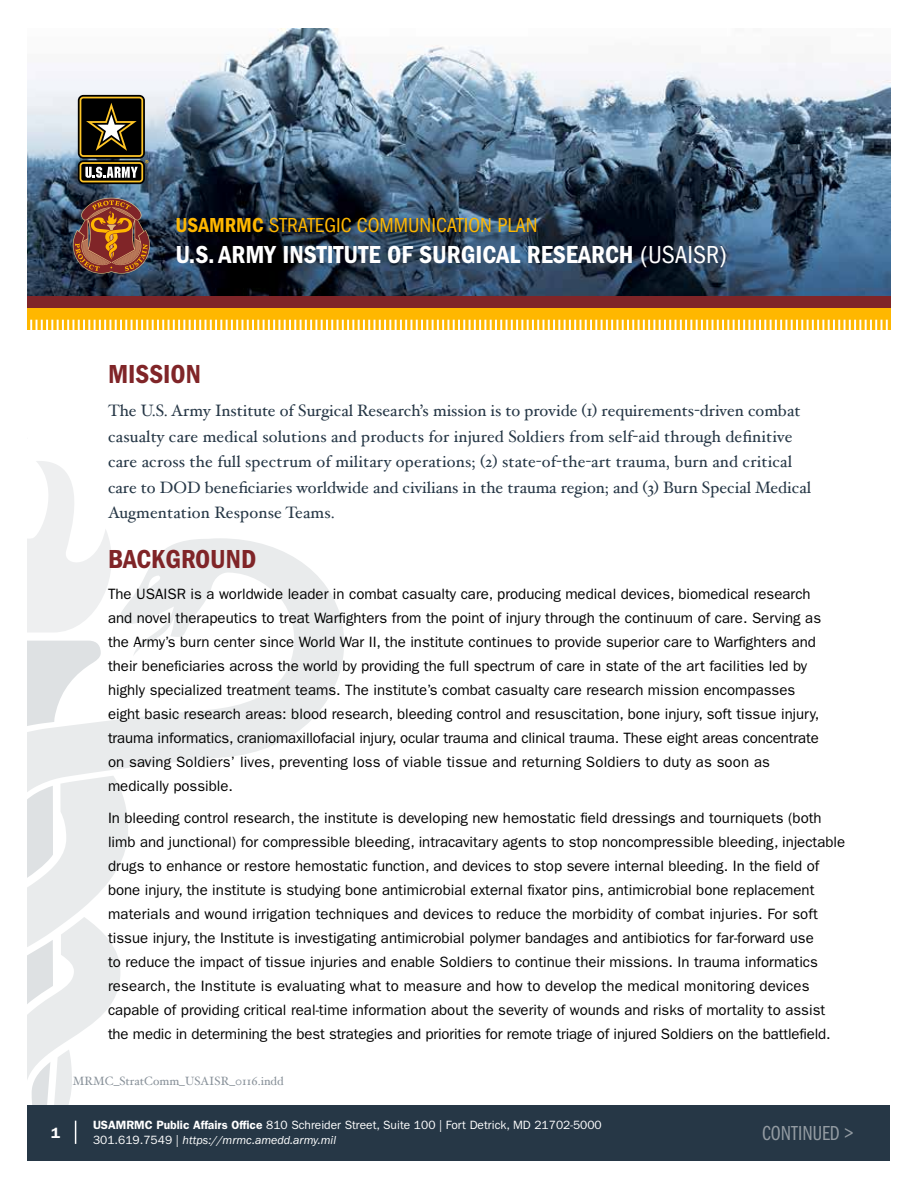
<style>
.page{position:relative;width:918px;height:1188px;background:#fff}
.page>*{position:absolute;margin:0;border:0;box-sizing:border-box;transform-origin:0 0}
.t1{font:27px "ITC Franklin Gothic Std Dm Cd";color:#802528}
.t2{font:25.5px "ITC Franklin Gothic Std Dm Cd";color:#fff}
.t3{font:condensed 21px "ITC Franklin Gothic Std";color:#ffb700}
.t4{font:21px "ITC Franklin Gothic Std Bk Cp";color:#939ba2}
.t5{font:16.5px/25.5px "Hoefler Text";letter-spacing:.01em;color:#263746}
.t6{font:15px/24px "ITC Franklin Gothic Std";color:#000}
.t7{font:600 15px "ITC Franklin Gothic Std";color:#fff}
.t8{font:12px/15px "ITC Franklin Gothic Std";color:#fff}
.t9{font:12px "Hoefler Text";color:#889199}
.s1{font-family:"ITC Franklin Gothic Std Dm Cd";font-stretch:normal}
.s2{font-family:"ITC Franklin Gothic Std";font-stretch:condensed}
.s3{font-weight:600}
.s4{font-style:italic}
</style>
<div class="page">
<svg style="left:34px;top:461px;width:75px;height:77px"></svg>
<svg style="left:28px;top:538px;width:316px;height:238px;fill:#eeeff0"></svg>
<div style="left:28px;top:1105px;width:862px;height:55px;background:#263746"></div>
<img style="left:27px;top:28px;width:864px;height:268px">
<div style="left:27px;top:296px;width:864px;height:12px;background:#802528"></div>
<div style="left:27px;top:308px;width:864px;height:21px;background:#ffb700"></div>
<svg style="left:30px;top:320px;width:858px;height:10px"></svg>
<svg style="left:28px;top:776px;width:100px;height:368px"></svg>
<div style="left:179px;top:220px;width:370px;height:24px;background:#000;opacity:.75"></div>
<svg style="left:73px;top:198px;width:77px;height:76px;background:#874f3a"></svg>
<svg style="left:78px;top:160px;width:67px;height:24px"></svg>
<svg style="left:78px;top:95px;width:67px;height:64px"></svg>
<svg style="left:80px;top:97px;width:68px;height:85px;background:#4c442b"></svg>
<h3 class="t3" style="left:175px;top:214px;width:364px"><span class="s1">USAMRMC</span> STRATEGIC COMMUNICATION PLAN</h3>
<h2 class="t2" style="left:175px;top:240px;width:553px">U.S. ARMY INSTITUTE OF SURGICAL RESEARCH <span class="s2">(USAISR)</span></h2>
<h1 class="t1" style="left:108px;top:359px;width:94px">MISSION</h1>
<p class="t5" style="left:108px;top:398px;width:705px">The U.S. Army Institute of Surgical Research’s mission is to provide (1) requirements-driven combat casualty care medical solutions and products for injured Soldiers from self-aid through definitive care across the full spectrum of military operations; (2) state-of-the-art trauma, burn and critical care to DOD beneficiaries worldwide and civilians in the trauma region; and (3) Burn Special Medical Augmentation Response Teams.</p>
<h1 class="t1" style="left:108px;top:543px;width:150px">BACKGROUND</h1>
<p class="t6" style="left:108px;top:582px;width:715px">The USAISR is a worldwide leader in combat casualty care, producing medical devices, biomedical research and novel therapeutics to treat Warfighters from the point of injury through the continuum of care. Serving as the Army’s burn center since World War II, the institute continues to provide superior care to Warfighters and their beneficiaries across the world by providing the full spectrum of care in state of the art facilities led by highly specialized treatment teams. The institute’s combat casualty care research mission encompasses eight basic research areas: blood research, bleeding control and resuscitation, bone injury, soft tissue injury, trauma informatics, craniomaxillofacial injury, ocular trauma and clinical trauma. These eight areas concentrate on saving Soldiers’ lives, preventing loss of viable tissue and returning Soldiers to duty as soon as medically possible.</p>
<p class="t6" style="left:108px;top:806px;width:739px">In bleeding control research, the institute is developing new hemostatic field dressings and tourniquets (both limb and junctional) for compressible bleeding, intracavitary agents to stop noncompressible bleeding, injectable drugs to enhance or restore hemostatic function, and devices to stop severe internal bleeding. In the field of bone injury, the institute is studying bone antimicrobial external fixator pins, antimicrobial bone replacement materials and wound irrigation techniques and devices to reduce the morbidity of combat injuries. For soft tissue injury, the Institute is investigating antimicrobial polymer bandages and antibiotics for far-forward use<br>to reduce the impact of tissue injuries and enable Soldiers to continue their missions. In trauma informatics research, the Institute is evaluating what to measure and how to develop the medical monitoring devices capable of providing critical real-time information about the severity of wounds and risks of mortality to assist the medic in determining the best strategies and priorities for remote triage of injured Soldiers on the battlefield.</p>
<p class="t9" style="left:73px;top:1074px;width:212px">MRMC_StratComm_USAISR_0116.indd</p>
<p class="t8" style="left:93px;top:1117px;width:510px"><span class="s3">USAMRMC Public Affairs Office</span> 810 Schreider Street, Suite 100 | Fort Detrick, MD 21702-5000<br>301.619.7549 | <span class="s4">https://mrmc.amedd.army.mil</span></p>
<p class="t7" style="left:51px;top:1124px;width:10px">1</p>
<h3 class="t4" style="left:762px;top:1121px;width:93px">CONTINUED &gt;</h3>
</div>
